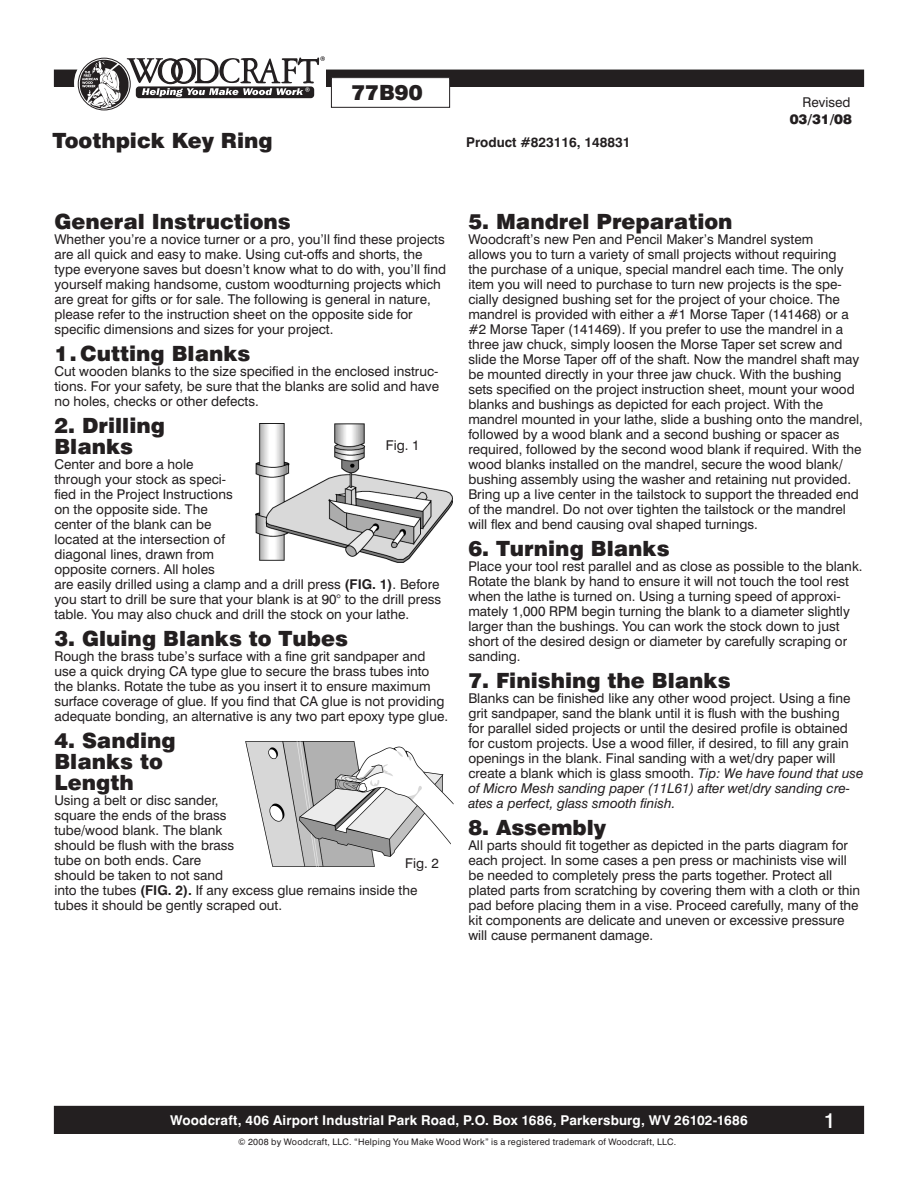
<style>
.page{position:relative;width:918px;height:1188px;background:#fff}
.page>*{position:absolute;margin:0;border:0;box-sizing:border-box;transform-origin:0 0}
.headline{font:900 21px/21px "Swiss 721 BT";color:#231f20}
.headline-2{font:500 21px "Swiss 721 BT";color:#fff}
.Body_text{font:13.5px/15px "Swiss 721 BT";color:#231f20}
.t1{font:700 13.5px "Swiss 721 BT";letter-spacing:.01em;color:#fff}
.Body_text-2{font:700 13.5px "Swiss 721 BT";color:#231f20}
.Body_text-3{font:900 13.5px "Swiss 721 BT";color:#231f20}
.Body_text-4{font:9px "Swiss 721 BT";letter-spacing:.025em;color:#231f20}
.s1{font-weight:700}
.s2{font-style:italic}
</style>
<div class="page">
<div style="left:54px;top:70px;width:810px;height:16px;background:#231f20"></div>
<div style="left:54px;top:70px;width:810px;height:17px;border:1px solid #231f20"></div>
<div style="left:331px;top:78px;width:119px;height:29px;background:#fff"></div>
<div style="left:331px;top:77px;width:119px;height:31px;border:1px solid #231f20"></div>
<div style="left:98px;top:53px;width:228px;height:50px;background:#fff"></div>
<svg style="left:74px;top:53px;width:60px;height:60px"></svg>
<svg style="left:80px;top:56px;width:245px;height:53px"></svg>
<div style="left:54px;top:1106px;width:810px;height:27px;background:#231f20"></div>
<div style="left:54px;top:1106px;width:810px;height:28px;border:1px solid #231f20"></div>
<img style="left:256px;top:424px;width:197px;height:139px">
<img style="left:246px;top:741px;width:208px;height:126px">
<p class="headline" style="left:52px;top:130px;width:222px">Toothpick Key Ring</p>
<p class="headline" style="left:351px;top:81px;width:73px">77B90</p>
<p class="Body_text-2" style="left:466px;top:134px;width:166px">Product #823116, 148831</p>
<p class="Body_text" style="left:802px;top:95px;width:49px">Revised</p>
<p class="Body_text-3" style="left:790px;top:111px;width:64px">03/31/08</p>
<p class="headline" style="left:54px;top:211px;width:238px">General Instructions</p>
<p class="Body_text" style="left:54px;top:232px;width:393px">Whether you’re a novice turner or a pro, you’ll find these projects are all quick and easy to make. Using cut-offs and shorts, the type everyone saves but doesn’t know what to do with, you’ll find yourself making handsome, custom woodturning projects which are great for gifts or for sale. The following is general in nature, please refer to the instruction sheet on the opposite side for specific dimensions and sizes for your project.</p>
<p class="headline" style="left:54px;top:343px;width:198px">1. Cutting Blanks</p>
<p class="Body_text" style="left:54px;top:364px;width:386px;text-align:justify">Cut wooden blanks to the size specified in the enclosed instruc&shy;tions. For your safety, be sure that the blanks are solid and have no holes, checks or other defects.</p>
<p class="headline" style="left:54px;top:415px;width:112px">2. Drilling<br>Blanks</p>
<p class="Body_text" style="left:54px;top:457px;width:388px">Center and bore a hole<br>through your stock as speci-<br>fied in the Project Instructions<br>on the opposite side. The<br>center of the blank can be<br>located at the intersection of<br>diagonal lines, drawn from<br>opposite corners. All holes<br>are easily drilled using a clamp and a drill press <span class="s1">(FIG. 1)</span>. Before you start to drill be sure that your blank is at 90° to the drill press table. You may also chuck and drill the stock on your lathe.</p>
<p class="headline" style="left:54px;top:628px;width:295px">3. Gluing Blanks to Tubes</p>
<p class="Body_text" style="left:54px;top:649px;width:395px">Rough the brass tube’s surface with a fine grit sandpaper and use a quick drying CA type glue to secure the brass tubes into the blanks. Rotate the tube as you insert it to ensure maximum surface coverage of glue. If you find that CA glue is not providing adequate bonding, an alternative is any two part epoxy type glue.</p>
<p class="headline" style="left:54px;top:730px;width:123px">4. Sanding<br>Blanks to<br>Length</p>
<p class="Body_text" style="left:54px;top:793px;width:365px">Using a belt or disc sander,<br>square the ends of the brass<br>tube/wood blank. The blank<br>should be flush with the brass<br>tube on both ends. Care<br>should be taken to not sand<br>into the tubes <span class="s1">(FIG. 2).</span> If any excess glue remains inside the tubes it should be gently scraped out.</p>
<p class="Body_text" style="left:386px;top:437px;width:35px">Fig. 1</p>
<p class="Body_text" style="left:405px;top:855px;width:35px">Fig. 2</p>
<p class="headline" style="left:468px;top:211px;width:266px">5. Mandrel Preparation</p>
<p class="Body_text" style="left:468px;top:231px;width:396px">Woodcraft’s new Pen and Pencil Maker’s Mandrel system<br>allows you to turn a variety of small projects without requiring<br>the purchase of a unique, special mandrel each time. The only item you will need to purchase to turn new projects is the spe&shy;cially designed bushing set for the project of your choice. The mandrel is provided with either a #1 Morse Taper (141468) or a #2 Morse Taper (141469). If you prefer to use the mandrel in a three jaw chuck, simply loosen the Morse Taper set screw and slide the Morse Taper off of the shaft. Now the mandrel shaft may be mounted directly in your three jaw chuck. With the bushing sets specified on the project instruction sheet, mount your wood blanks and bushings as depicted for each project. With the mandrel mounted in your lathe, slide a bushing onto the mandrel, followed by a wood blank and a second bushing or spacer as required, followed by the second wood blank if required. With the wood blanks installed on the mandrel, secure the wood blank/ bushing assembly using the washer and retaining nut provided.<br>Bring up a live center in the tailstock to support the threaded end of the mandrel. Do not over tighten the tailstock or the mandrel will flex and bend causing oval shaped turnings.</p>
<p class="headline" style="left:468px;top:538px;width:203px">6. Turning Blanks</p>
<p class="Body_text" style="left:468px;top:558px;width:396px">Place your tool rest parallel and as close as possible to the blank.<br>Rotate the blank by hand to ensure it will not touch the tool rest when the lathe is turned on. Using a turning speed of approxi&shy;mately 1,000 RPM begin turning the blank to a diameter slightly larger than the bushings. You can work the stock down to just short of the desired design or diameter by carefully scraping or sanding.</p>
<p class="headline" style="left:468px;top:670px;width:264px">7. Finishing the Blanks</p>
<p class="Body_text" style="left:468px;top:690px;width:397px">Blanks can be finished like any other wood project. Using a fine grit sandpaper, sand the blank until it is flush with the bushing<br>for parallel sided projects or until the desired profile is obtained for custom projects. Use a wood filler, if desired, to fill any grain openings in the blank. Final sanding with a wet/dry paper will create a blank which is glass smooth. <span class="s2">Tip: We have found that use of Micro Mesh sanding paper (11L61) after wet/dry sanding cre&shy;ates a perfect, glass smooth finish.</span></p>
<p class="headline" style="left:468px;top:817px;width:139px">8. Assembly</p>
<p class="Body_text" style="left:468px;top:837px;width:393px">All parts should fit together as depicted in the parts diagram for each project. In some cases a pen press or machinists vise will be needed to completely press the parts together. Protect all plated parts from scratching by covering them with a cloth or thin pad before placing them in a vise. Proceed carefully, many of the kit components are delicate and uneven or excessive pressure will cause permanent damage.</p>
<p class="t1" style="left:170px;top:1112px;width:579px">Woodcraft, 406 Airport Industrial Park Road, P.O. Box 1686, Parkersburg, WV 26102-1686</p>
<p class="Body_text-4" style="left:238px;top:1136px;width:440px">© 2008 by Woodcraft, LLC. “Helping You Make Wood Work” is a registered trademark of Woodcraft, LLC.</p>
<p class="headline-2" style="left:824px;top:1108px;width:13px">1</p>
</div>
